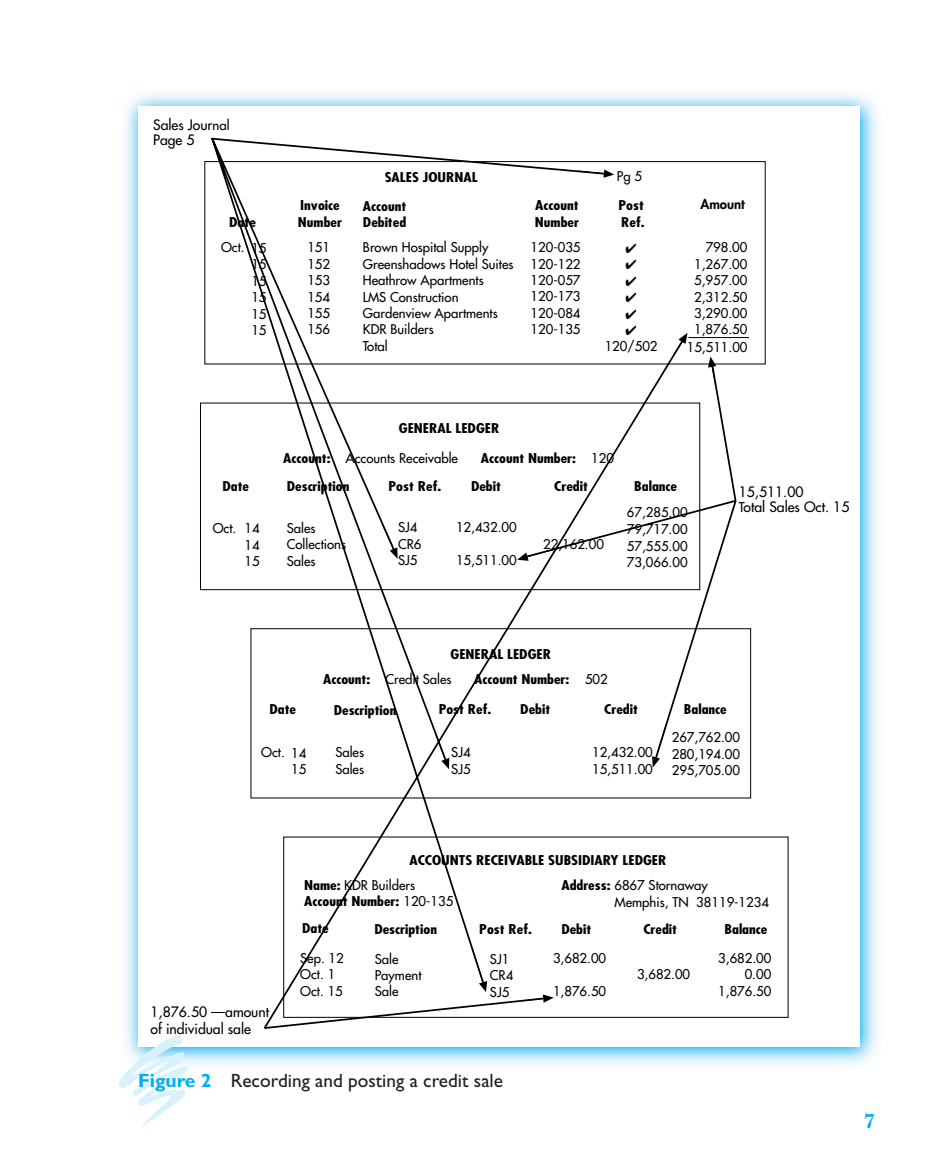
<style>
.page{position:relative;width:945px;height:1166px;background:#fff}
.page>*{position:absolute;margin:0;border:0;box-sizing:border-box;transform-origin:0 0}
.t1{font:700 21px "New Baskerville";color:#00aeef}
.t2{font:19.25px "Gill Sans";color:#231f20}
.t3{font:14px/15px "Futura";color:#000}
.t4{font:13.12px/16.4px "Futura";color:#000}
.t5{font:700 condensed 13.12px/16.6px "Futura";color:#000;scale:1.2 1}
.t6{font:800 13.12px "Futura";color:#000}
.t7{font:13.12px/16.4px "Zapf Dingbats";color:#000;text-align:justify}
.s1{font-size:13.12px}
.s2{font-weight:700;font-stretch:condensed}
.s3{font-weight:400;font-stretch:normal}
.s4{font-weight:700;color:#00aeef}
</style>
<div class="page">
<img style="left:125px;top:94px;width:753px;height:975px">
<div style="left:138px;top:107px;width:722px;height:939px;background:#fff"></div>
<hr style="left:688px;top:337px;width:61px;height:1px;background:#000">
<svg style="left:210px;top:137px;width:528px;height:892px"></svg>
<svg style="left:522px;top:994px;width:32px;height:8px"></svg>
<svg style="left:673px;top:333px;width:15px;height:22px"></svg>
<svg style="left:708px;top:356px;width:30px;height:147px"></svg>
<svg style="left:577px;top:169px;width:37px;height:9px"></svg>
<svg style="left:652px;top:722px;width:16px;height:45px"></svg>
<svg style="left:517px;top:547px;width:41px;height:14px"></svg>
<svg style="left:471px;top:947px;width:16px;height:45px"></svg>
<svg style="left:435px;top:734px;width:14px;height:35px"></svg>
<svg style="left:382px;top:524px;width:16px;height:35px"></svg>
<svg style="left:119px;top:1035px;width:68px;height:91px"></svg>
<p class="t3" style="left:153px;top:119px;width:78px">Sales Jour<span class="s1">nal<br></span>Page 5</p>
<p class="t5" style="left:385px;top:170px;width:79px">SALES JOURNAL</p>
<p class="t4" style="left:617px;top:169px;width:27px">Pg 5</p>
<p class="t5" style="left:363px;top:198px;width:38px">Account<br>Debited</p>
<p class="t5" style="left:619px;top:198px;width:23px">Post<br>Ref.</p>
<p class="t6" style="left:701px;top:198px;width:46px">Amount</p>
<p class="t5" style="left:298px;top:198px;width:38px">Invoice<br>Number</p>
<p class="t5" style="left:535px;top:198px;width:38px">Account<br>Number</p>
<p class="t4" style="left:531px;top:240px;width:51px;text-align:justify">120-035<br>120-122<br>120-057<br>120-173<br>120-084<br>120-135</p>
<p class="t7" style="left:626px;top:240px;width:13px">✔ ✔ ✔ ✔ ✔ ✔</p>
<p class="t4" style="left:605px;top:339px;width:54px">120/502</p>
<p class="t5" style="left:229px;top:215px;width:24px">Date</p>
<p class="t4" style="left:251px;top:240px;width:17px;text-align:justify;text-indent:-30px">Oct. 15<br>15<br>15<br>15<br>15<br>15</p>
<p class="t4" style="left:363px;top:240px;width:152px">Brown Hospital Supply<br>Greenshadows Hotel Suites<br>Heathrow Apartments<br>LMS Construction<br>Gardenview Apartments<br>KDR Builders<br>Total</p>
<p class="t4" style="left:307px;top:240px;width:24px;text-align:justify">151<br>152<br>153<br>154<br>155<br>156</p>
<p class="t4" style="left:687px;top:240px;width:62px;text-align:right">798.00<br>1,267.00<br>5,957.00<br>2,312.50<br>3,290.00<br>1,876.50<br>15,511.00</p>
<p class="t5" style="left:399px;top:421px;width:85px">GENERAL LEDGER</p>
<p class="t4" style="left:283px;top:450px;width:176px"><span class="s2">Account:</span> Accounts Receivable</p>
<p class="t5" style="left:481px;top:450px;width:113px">Account Number: <span class="s3">120</span></p>
<p class="t5" style="left:223px;top:478px;width:24px">Date</p>
<p class="t5" style="left:287px;top:478px;width:54px">Description</p>
<p class="t5" style="left:389px;top:478px;width:45px">Post Ref.</p>
<p class="t5" style="left:471px;top:478px;width:26px">Debit</p>
<p class="t5" style="left:554px;top:478px;width:30px">Credit</p>
<p class="t5" style="left:634px;top:478px;width:37px">Balance</p>
<p class="t4" style="left:245px;top:521px;width:17px;text-align:justify;text-indent:-32px">Oct. 14<br>14<br>15</p>
<p class="t4" style="left:287px;top:520px;width:61px">Sales<br>Collections<br>Sales</p>
<p class="t4" style="left:398px;top:520px;width:25px">SJ4<br>CR6<br>SJ5</p>
<p class="t4" style="left:456px;top:520px;width:62px">12,432.00</p>
<p class="t4" style="left:627px;top:505px;width:62px;text-align:justify">67,285.00<br>79,717.00<br>57,555.00<br>73,066.00</p>
<p class="t4" style="left:543px;top:537px;width:62px">22,162.00</p>
<p class="t4" style="left:456px;top:553px;width:62px">15,511.00</p>
<p class="t3" style="left:739px;top:485px;width:112px">15,511.00<br><span class="s1">T</span>otal Sales Oct. 15</p>
<p class="t5" style="left:451px;top:646px;width:85px">GENERAL LEDGER</p>
<p class="t4" style="left:323px;top:672px;width:130px"><span class="s2">Account:</span> Credit Sales</p>
<p class="t5" style="left:474px;top:672px;width:113px">Account Number: <span class="s3">502</span></p>
<p class="t5" style="left:270px;top:702px;width:24px">Date</p>
<p class="t5" style="left:334px;top:703px;width:54px">Description</p>
<p class="t5" style="left:439px;top:701px;width:45px">Post Ref.</p>
<p class="t5" style="left:520px;top:702px;width:26px">Debit</p>
<p class="t5" style="left:604px;top:702px;width:30px">Credit</p>
<p class="t5" style="left:684px;top:701px;width:37px">Balance</p>
<p class="t4" style="left:261px;top:745px;width:47px;text-align:right">Oct. 14<br>15</p>
<p class="t4" style="left:335px;top:745px;width:30px">Sales<br>Sales</p>
<p class="t4" style="left:451px;top:745px;width:21px">SJ4<br>SJ5</p>
<p class="t4" style="left:592px;top:745px;width:62px">12,432.00<br>15,511.00</p>
<p class="t4" style="left:672px;top:730px;width:70px;text-align:justify">267,762.00<br>280,194.00<br>295,705.00</p>
<p class="t5" style="left:304px;top:848px;width:303px;line-height:25.2px;text-indent:105px">ACCOUNTS RECEIVABLE SUBSIDIARY LEDGER<br>Name: <span class="s3">KDR Builders</span></p>
<p class="t5" style="left:304px;top:894px;width:126px">Account Number: <span class="s3">120-135</span></p>
<p class="t4" style="left:615px;top:878px;width:156px;text-indent:-53px"><span class="s2">Address:</span> 6867 Stornaway<br>Memphis, TN 38119-1234</p>
<p class="t5" style="left:302px;top:921px;width:24px">Date</p>
<p class="t5" style="left:374px;top:922px;width:54px">Description</p>
<p class="t5" style="left:479px;top:922px;width:45px">Post Ref.</p>
<p class="t5" style="left:561px;top:921px;width:26px">Debit</p>
<p class="t5" style="left:643px;top:921px;width:30px">Credit</p>
<p class="t5" style="left:725px;top:921px;width:37px">Balance</p>
<p class="t3" style="left:151px;top:1004px;width:120px;line-height:16.6px">1,876.50 —amount of individual sale</p>
<p class="t4" style="left:300px;top:951px;width:45px">Sep. 12<br>Oct. 1<br>Oct. 15</p>
<p class="t4" style="left:375px;top:951px;width:48px">Sale<br>Payment<br>Sale</p>
<p class="t4" style="left:490px;top:952px;width:25px">SJ1<br>CR4<br>SJ5</p>
<p class="t4" style="left:553px;top:951px;width:55px">3,682.00</p>
<p class="t4" style="left:553px;top:983px;width:55px">1,876.50</p>
<h2 class="t2" style="left:138px;top:1074px;width:366px"><span class="s4">Figure 2</span> Recording and posting a credit sale</h2>
<p class="t4" style="left:637px;top:967px;width:55px">3,682.00</p>
<p class="t4" style="left:718px;top:951px;width:55px;text-align:right">3,682.00<br>0.00<br>1,876.50</p>
<h1 class="t1" style="left:864px;top:1113px;width:12px">7</h1>
</div>
